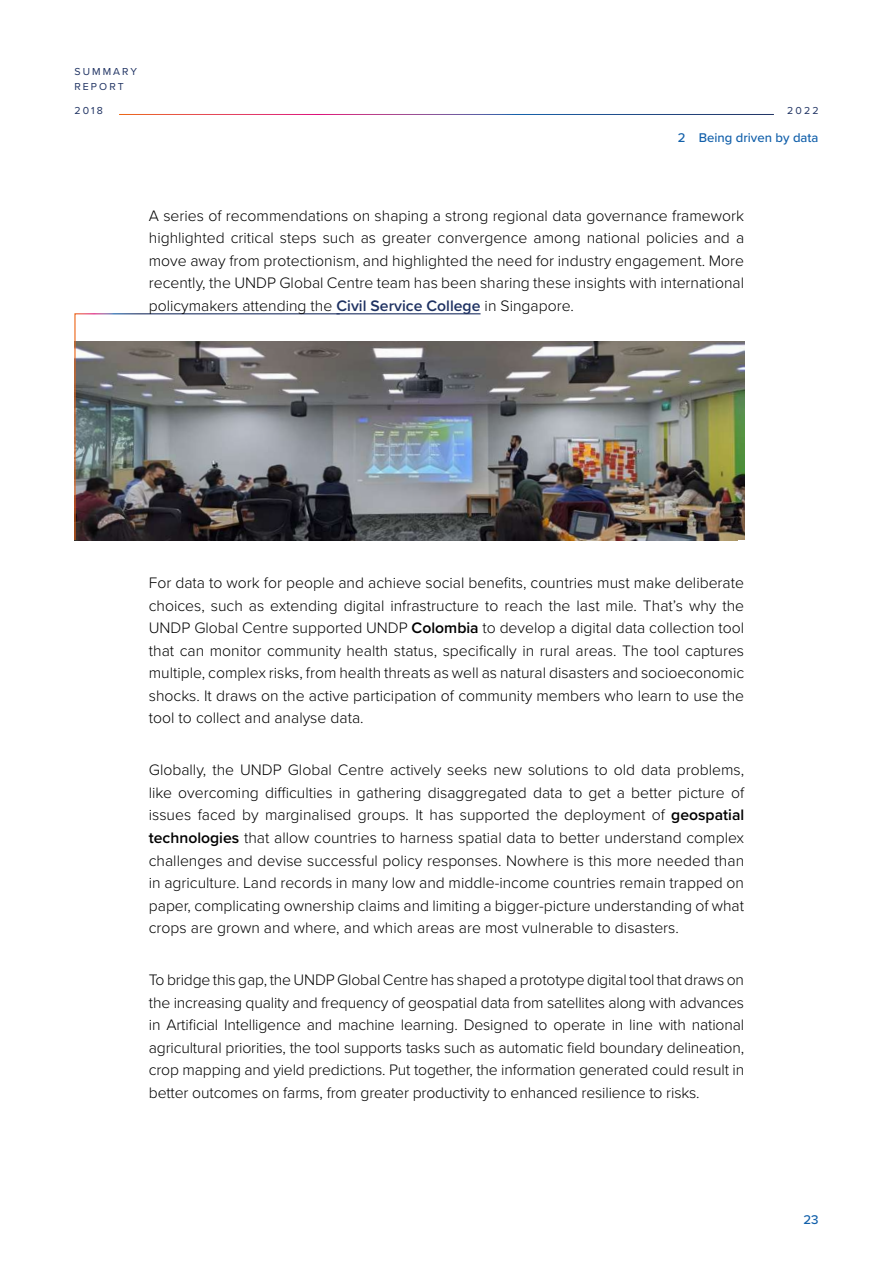
<style>
.page{position:relative;width:893px;height:1263px;background:#fff}
.page>*{position:absolute;margin:0;border:0;box-sizing:border-box;transform-origin:0 0}
.t1{font:300 15.75px/22.5px "Proxima Nova";color:#000;text-align:justify}
.t2{font:500 13.2px "Proxima Nova";color:#1260aa}
.t3{font:10.5px/15.8px "Proxima Nova";letter-spacing:.2em;color:#1f3262}
.s1{font-weight:600;color:#1f3262}
.s2{font-weight:600}
</style>
<div class="page">
<img style="left:341px;top:342px;width:403px;height:198px">
<img style="left:74px;top:313px;width:267px;height:228px">
<hr style="left:336px;top:313px;width:145px;height:1px;background:#1f3262">
<p class="t3" style="left:74px;top:63px;width:64px">SUMMARY<br>REPORT</p>
<p class="t3" style="left:74px;top:102px;width:30px">2018</p>
<p class="t3" style="left:787px;top:102px;width:33px">2022</p>
<p class="t2" style="left:678px;top:128px;width:142px">2 Being driven by data</p>
<p class="t1" style="left:149px;top:203px;width:597px">A series of recommendations on shaping a strong regional data governance framework highlighted critical steps such as greater convergence among national policies and a move away from protectionism, and highlighted the need for industry engagement. More recently, the UNDP Global Centre team has been sharing these insights with international policymakers attending the <span class="s1">Civil Service College</span> in Singapore.</p>
<p class="t1" style="left:149px;top:571px;width:597px">For data to work for people and achieve social benefits, countries must make deliberate choices, such as extending digital infrastructure to reach the last mile. That’s why the UNDP Global Centre supported UNDP <span class="s2">Colombia</span> to develop a digital data collection tool that can monitor community health status, specifically in rural areas. The tool captures multiple, complex risks, from health threats as well as natural disasters and socioeconomic shocks. It draws on the active participation of community members who learn to use the tool to collect and analyse data.</p>
<p class="t1" style="left:149px;top:758px;width:597px">Globally, the UNDP Global Centre actively seeks new solutions to old data problems, like overcoming difficulties in gathering disaggregated data to get a better picture of issues faced by marginalised groups. It has supported the deployment of <span class="s2">geospatial technologies</span> that allow countries to harness spatial data to better understand complex challenges and devise successful policy responses. Nowhere is this more needed than in agriculture. Land records in many low and middle-income countries remain trapped on paper, complicating ownership claims and limiting a bigger-picture understanding of what crops are grown and where, and which areas are most vulnerable to disasters.</p>
<p class="t1" style="left:149px;top:968px;width:597px">To bridge this gap, the UNDP Global Centre has shaped a prototype digital tool that draws on the increasing quality and frequency of geospatial data from satellites along with advances in Artificial Intelligence and machine learning. Designed to operate in line with national agricultural priorities, the tool supports tasks such as automatic field boundary delineation, crop mapping and yield predictions. Put together, the information generated could result in better outcomes on farms, from greater productivity to enhanced resilience to risks.</p>
<p class="t2" style="left:803px;top:1209px;width:17px">23</p>
</div>
